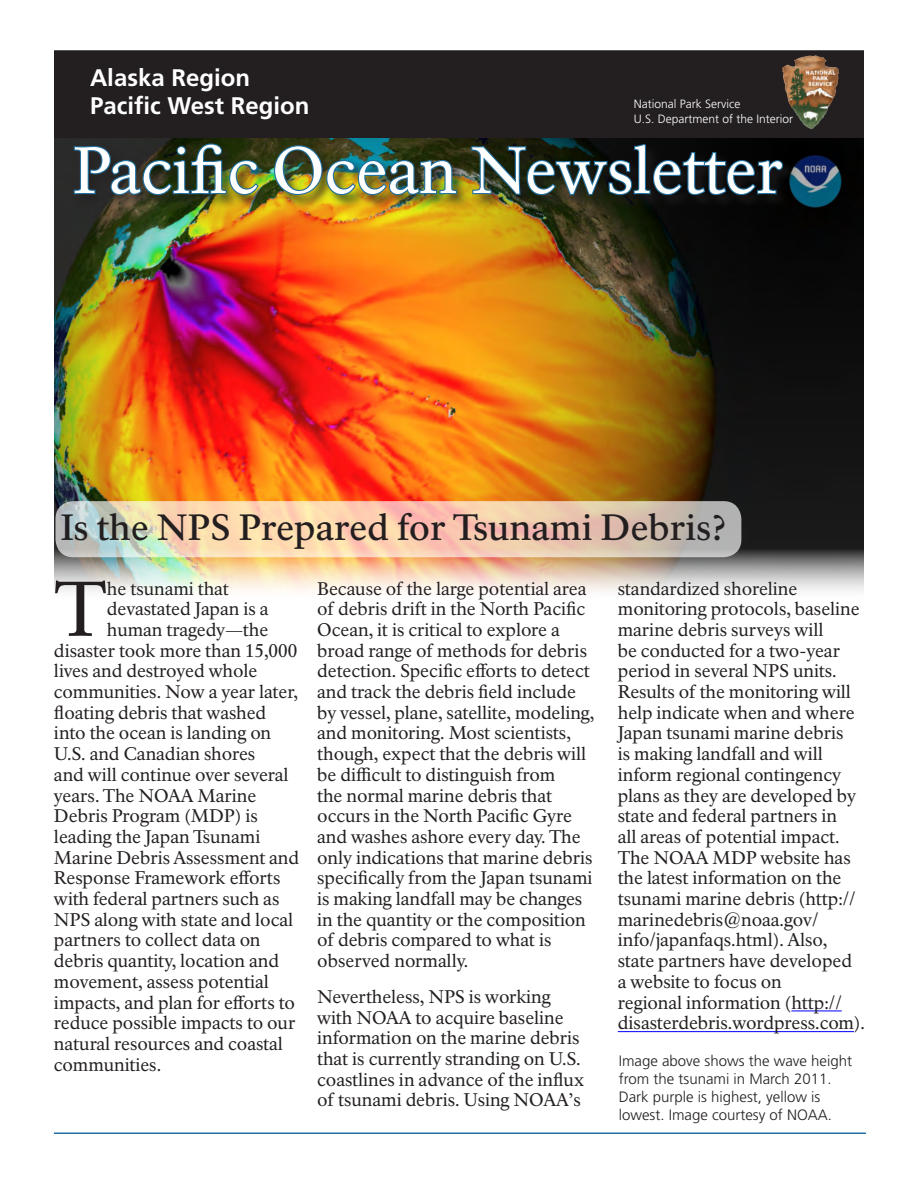
<style>
.page{position:relative;width:918px;height:1188px;background:#fff}
.page>*{position:absolute;margin:0;border:0;box-sizing:border-box;transform-origin:0 0}
.t1{font:76.2px "NPS Rawlinson OT";color:#231f20}
.Newsletter_title{font:64.5px "NPS Rawlinson OT Old";color:#fff}
.t2{font:500 36px "NPS Rawlinson OT Old";color:#231f20}
.t3{font:700 24px "Frutiger";color:#fff}
.t4{font:18px/20.7px "NPS Rawlinson OT";color:#231f20}
.t5{font:300 15px/18px "Frutiger";color:#231f20}
.t6{font:300 12px "Frutiger";color:#fff}
</style>
<div class="page">
<img style="left:54px;top:138px;width:810px;height:454px">
<hr style="left:54px;top:1132px;width:812px;height:2px;background:#24719f">
<div style="left:55px;top:51px;width:808px;height:86px;background:#231f20"></div>
<div style="left:54px;top:50px;width:810px;height:88px;border:2px solid #231f20"></div>
<img style="left:782px;top:55px;width:40px;height:74px">
<div style="left:73px;top:142px;width:725px;height:68px;background:#231f20;opacity:.75"></div>
<img style="left:73px;top:142px;width:187px;height:54px">
<img style="left:273px;top:144px;width:185px;height:52px">
<svg style="left:470px;top:142px;width:314px;height:54px;background:#182c31"></svg>
<svg style="left:56px;top:501px;width:685px;height:56px;background:#e6cbb3"></svg>
<hr style="left:791px;top:1011px;width:51px;height:1px;background:#00f">
<hr style="left:618px;top:1031px;width:236px;height:1px;background:#00f">
<p class="t3" style="left:90px;top:63px;width:162px">Alaska Region</p>
<p class="t3" style="left:90px;top:92px;width:221px">Pacific West Region</p>
<p class="t6" style="left:634px;top:97px;width:108px">National Park Service</p>
<p class="t6" style="left:634px;top:112px;width:161px">U.S. Department of the Interior</p>
<p class="Newsletter_title" style="left:72px;top:132px;width:712px">Pacific Ocean Newsletter</p>
<p class="t2" style="left:60px;top:506px;width:667px">Is the NPS Prepared for Tsunami Debris?</p>
<p class="t1" style="left:54px;top:563px;width:54px">T</p>
<p class="t4" style="left:107px;top:578px;width:124px">he tsunami that</p>
<p class="t4" style="left:107px;top:599px;width:163px">devastated Japan is a</p>
<p class="t4" style="left:107px;top:620px;width:163px">human tragedy—the</p>
<p class="t4" style="left:54px;top:640px;width:245px">disaster took more than 15,000</p>
<p class="t4" style="left:54px;top:661px;width:205px">lives and destroyed whole</p>
<p class="t4" style="left:54px;top:682px;width:246px">communities. Now a year later,</p>
<p class="t4" style="left:54px;top:702px;width:214px">floating debris that washed</p>
<p class="t4" style="left:54px;top:723px;width:219px">into the ocean is landing on</p>
<p class="t4" style="left:54px;top:744px;width:203px">U.S. and Canadian shores</p>
<p class="t4" style="left:54px;top:764px;width:236px">and will continue over several</p>
<p class="t4" style="left:54px;top:785px;width:204px">years. The NOAA Marine</p>
<p class="t4" style="left:54px;top:806px;width:205px">Debris Program (MDP) is</p>
<p class="t4" style="left:54px;top:827px;width:208px">leading the Japan Tsunami</p>
<p class="t4" style="left:54px;top:847px;width:247px">Marine Debris Assessment and</p>
<p class="t4" style="left:54px;top:868px;width:228px">Response Framework efforts</p>
<p class="t4" style="left:54px;top:889px;width:227px">with federal partners such as</p>
<p class="t4" style="left:54px;top:909px;width:241px">NPS along with state and local</p>
<p class="t4" style="left:54px;top:930px;width:208px">partners to collect data on</p>
<p class="t4" style="left:54px;top:951px;width:227px">debris quantity, location and</p>
<p class="t4" style="left:54px;top:971px;width:216px">movement, assess potential</p>
<p class="t4" style="left:54px;top:992px;width:243px">impacts, and plan for efforts to</p>
<p class="t4" style="left:54px;top:1013px;width:243px">reduce possible impacts to our</p>
<p class="t4" style="left:54px;top:1034px;width:230px">natural resources and coastal</p>
<p class="t4" style="left:54px;top:1054px;width:109px">communities.</p>
<p class="t4" style="left:317px;top:578px;width:279px">Because of the large potential area of debris drift in the North Pacific Ocean, it is critical to explore a broad range of methods for debris detection. Specific efforts to detect and track the debris field include by vessel, plane, satellite, modeling, and monitoring. Most scientists, though, expect that the debris will be difficult to distinguish from<br>the normal marine debris that occurs in the North Pacific Gyre and washes ashore every day. The only indications that marine debris specifically from the Japan tsunami is making landfall may be changes in the quantity or the composition of debris compared to what is observed normally.</p>
<p class="t4" style="left:317px;top:986px;width:268px">Nevertheless, NPS is working with NOAA to acquire baseline information on the marine debris that is currently stranding on U.S. coastlines in advance of the influx of tsunami debris. Using NOAA’s</p>
<p class="t4" style="left:618px;top:578px;width:249px">standardized shoreline monitoring protocols, baseline marine debris surveys will<br>be conducted for a two-year period in several NPS units.<br>Results of the monitoring will help indicate when and where<br>Japan tsunami marine debris<br>is making landfall and will inform regional contingency plans as they are developed by state and federal partners in<br>all areas of potential impact.<br>The NOAA MDP website has the latest information on the tsunami marine debris (http:// marinedebris@noaa.gov/ info/japanfaqs.html). Also, state partners have developed a website to focus on<br>regional information (http:// disasterdebris.wordpress.com).</p>
<p class="t5" style="left:619px;top:1052px;width:235px">Image above shows the wave height from the tsunami in March 2011.<br>Dark purple is highest, yellow is lowest. Image courtesy of NOAA.</p>
</div>
